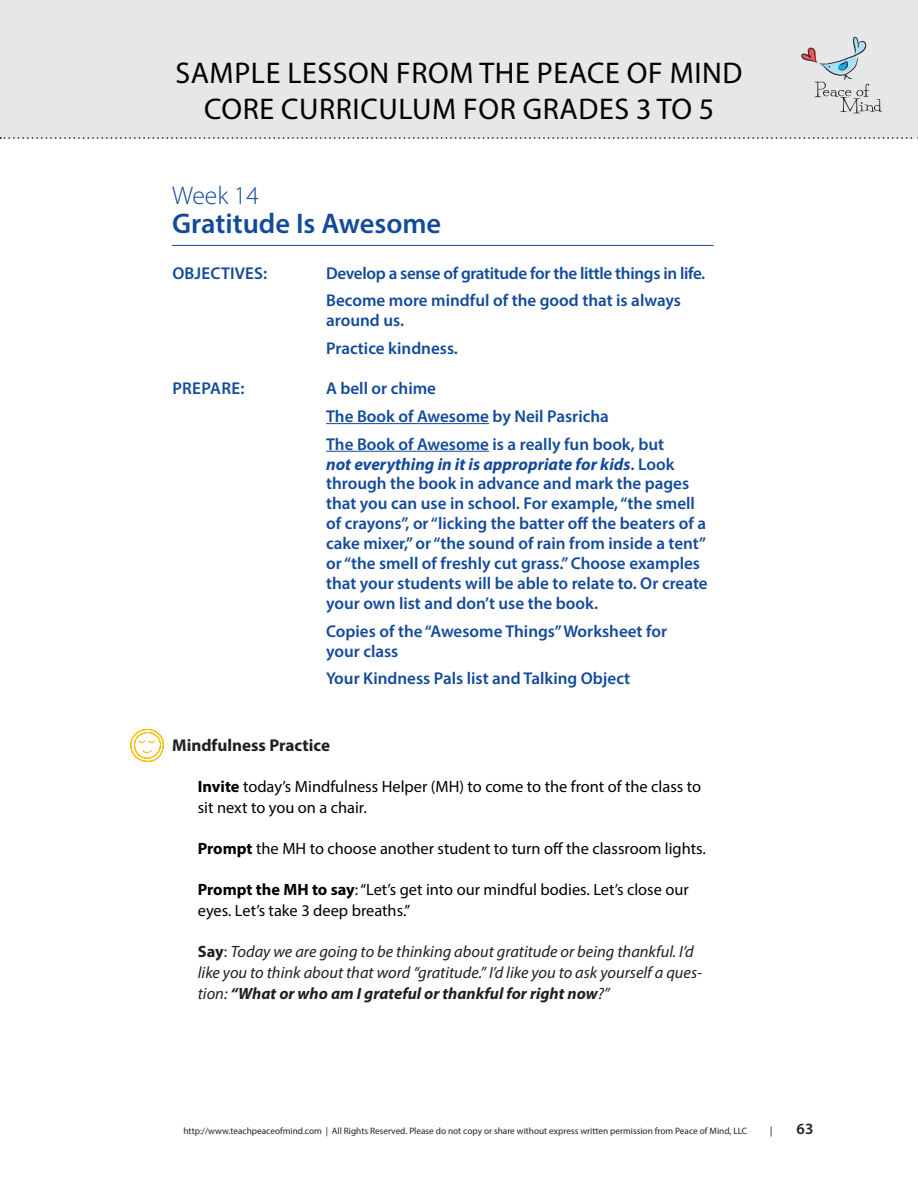
<style>
.page{position:relative;width:918px;height:1188px;background:#fff}
.page>*{position:absolute;margin:0;border:0;box-sizing:border-box;transform-origin:0 0}
.t1{font:30px/36px "Myriad Pro";letter-spacing:.02em;color:#000;text-align:center}
.t2{font:600 28.5px "Myriad Pro";color:#134a9a}
.t3{font:300 25.65px "Myriad Pro";color:#134a9a}
.t4{font:600 17.1px/20px "Myriad Pro";color:#134a9a}
.t5{font:600 17.1px/27.6px "Myriad Pro";letter-spacing:-.02em;color:#134a9a}
.t6{font:700 17.1px "Myriad Pro";color:#231f20}
.t7{font:600 17.1px "Myriad Pro";letter-spacing:.02em;color:#134a9a}
.t8{font:16.35px/20.7px "Myriad Pro";color:#000}
.t9{font:italic 16.35px/20.7px "Myriad Pro";color:#231f20}
.t10{font:600 15.6px "Myriad Pro";color:#231f20}
.t11{font:10.05px "Cronos MM 408 7";color:#231f20}
.t12{font:9.3px "Myriad Pro";color:#231f20}
.s1{font-weight:700;font-style:italic}
.s2{font-weight:700}
.s3{font-weight:700;font-style:normal}
.s4{font-style:normal}
</style>
<div class="page">
<div style="left:0;top:0;width:918px;height:139px;background:#e6e7e9"></div>
<svg style="left:0;top:137px;width:918px;height:2px"></svg>
<svg style="left:801px;top:37px;width:81px;height:76px"></svg>
<hr style="left:172px;top:245px;width:542px;height:1px;background:#134a9a">
<hr style="left:326px;top:423px;width:163px;height:1px;background:#134a9a">
<hr style="left:326px;top:451px;width:163px;height:1px;background:#134a9a">
<svg style="left:130px;top:728px;width:34px;height:35px"></svg>
<p class="t1" style="left:175px;top:54px;width:569px">SAMPLE LESSON FROM THE PEACE OF MIND<br>CORE CURRICULUM FOR GRADES 3 TO 5</p>
<p class="t3" style="left:172px;top:180px;width:88px">Week 14</p>
<p class="t2" style="left:172px;top:205px;width:271px">Gratitude Is Awesome</p>
<p class="t4" style="left:172px;top:262px;width:96px">OBJECTIVES:</p>
<p class="t5" style="left:326px;top:259px;width:381px">Develop a sense of gratitude for the little things in life.<br>Become more mindful of the good that is always</p>
<p class="t4" style="left:326px;top:306px;width:133px;line-height:27.6px">around us.<br>Practice kindness.</p>
<p class="t7" style="left:172px;top:378px;width:74px">PREPARE:</p>
<p class="t4" style="left:326px;top:374px;width:340px;line-height:27.6px">A bell or chime<br>The Book of Awesome by Neil Pasricha<br>The Book of Awesome is a really fun book, but</p>
<p class="t4" style="left:326px;top:453px;width:383px"><span class="s1">not everything in it is appropriate for kids</span>. Look through the book in advance and mark the pages that you can use in school. For example, “the smell of crayons”, or “licking the batter off the beaters of a cake mixer,” or “the sound of rain from inside a tent” or “the smell of freshly cut grass.” Choose examples that your students will be able to relate to. Or create your own list and don’t use the book.</p>
<p class="t4" style="left:326px;top:621px;width:343px">Copies of the “Awesome Things” Worksheet for your class</p>
<p class="t4" style="left:326px;top:668px;width:306px">Your Kindness Pals list and Talking Object</p>
<p class="t6" style="left:172px;top:734px;width:159px">Mindfulness Practice</p>
<p class="t8" style="left:198px;top:776px;width:505px"><span class="s2">Invite</span> today’s Mindfulness Helper (MH) to come to the front of the class to sit next to you on a chair.</p>
<p class="t8" style="left:198px;top:838px;width:510px"><span class="s2">Prompt</span> the MH to choose another student to turn off the classroom lights.</p>
<p class="t8" style="left:198px;top:879px;width:492px"><span class="s2">Prompt the MH to say</span>: “Let’s get into our mindful bodies. Let’s close our eyes. Let’s take 3 deep breaths.”</p>
<p class="t9" style="left:198px;top:941px;width:506px"><span class="s3">Say</span><span class="s4">:</span> Today we are going to be thinking about gratitude or being thankful. I’d like you to think about that word “gratitude.” I’d like you to ask yourself a ques&shy;tion: <span class="s2">“What or who am I grateful or thankful for right now</span>?”</p>
<p class="t12" style="left:184px;top:1125px;width:565px">http://www.teachpeaceofmind.com | All Rights Reserved. Please do not copy or share without express written permission from Peace of Mind, LLC</p>
<p class="t11" style="left:770px;top:1126px;width:4px">|</p>
<p class="t10" style="left:797px;top:1119px;width:18px">63</p>
</div>
